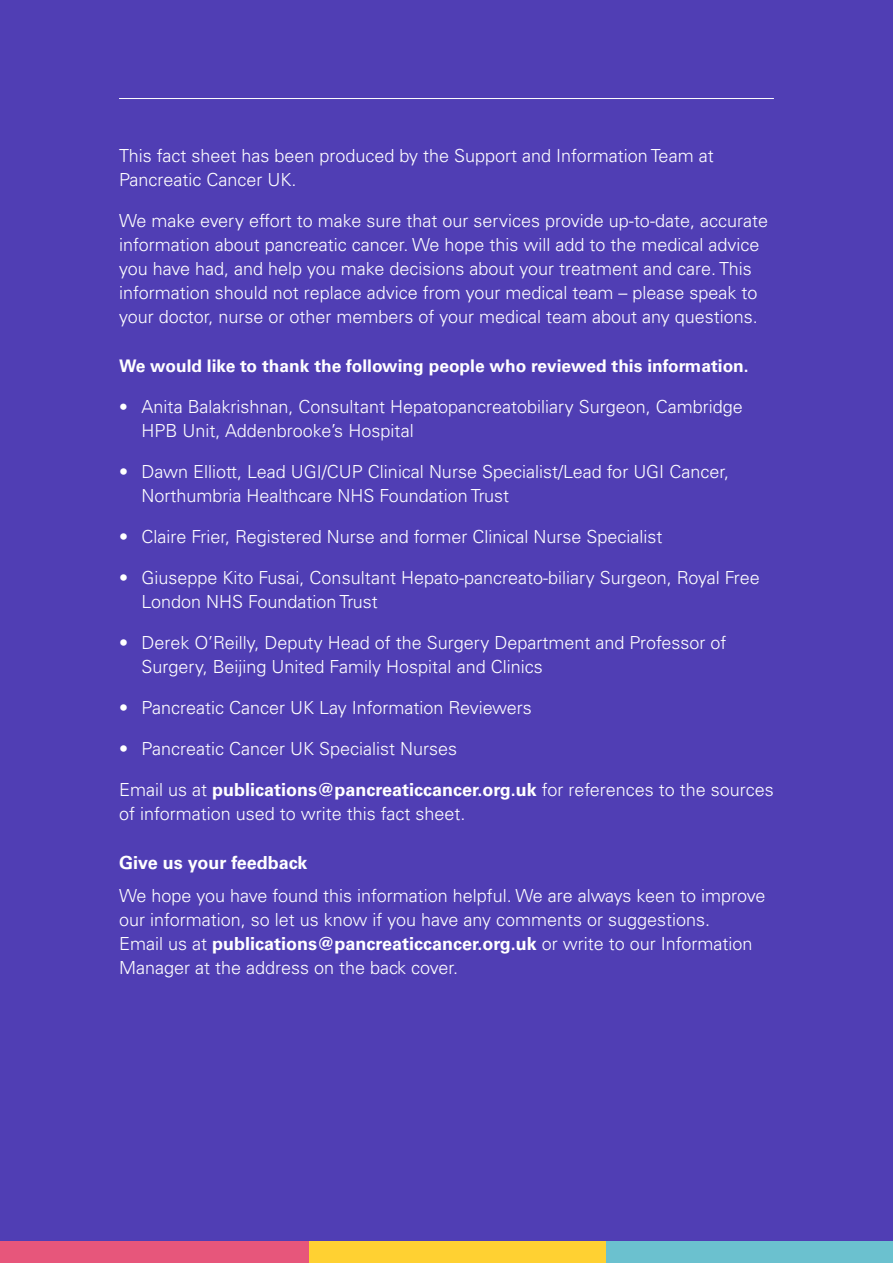
<style>
.page{position:relative;width:893px;height:1263px;background:#503eb4}
.page>*{position:absolute;margin:0;border:0;box-sizing:border-box;transform-origin:0 0}
.t1{font:300 18px/24px "Univers LT Std";color:#fff}
.t2{font:700 18px "Univers LT Std";color:#fff}
.t3{font:700 17.4px "Univers LT Std";color:#fff}
.s1{font-size:17.4px}
.s2{font-weight:700}
</style>
<div class="page">
<hr style="left:119px;top:98px;width:655px;height:1px;background:#fff">
<div style="left:606px;top:1242px;width:287px;height:21px;background:#6bc1cf"></div>
<div style="left:308px;top:1242px;width:298px;height:21px;background:#ffd132"></div>
<div style="left:0;top:1242px;width:308px;height:21px;background:#e7567b"></div>
<p class="t1" style="left:119px;top:143px;width:596px">This fact sheet has been produced by the Support and Information Team at<br>Pancreatic Cancer UK.</p>
<p class="t1" style="left:119px;top:208px;width:650px">We make every effort to make sure that our services provide up-to-date, accurate information about pancreatic cancer. We hope this will add to the medical advice you have had, and help you make decisions about your treatment and care. This information should not replace advice from your medical team – please speak to your doctor, nurse or other members of your medical team about any questions.</p>
<p class="t3" style="left:119px;top:355px;width:631px">We would like to thank the following people who reviewed this information.</p>
<p class="t1" style="left:142px;top:394px;width:603px;text-indent:-22px"><span class="s1">•</span> Anita Balakrishnan, Consultant Hepatopancreatobiliary Surgeon, Cambridge<br>HPB Unit, Addenbrooke’s Hospital</p>
<p class="t1" style="left:142px;top:459px;width:589px;text-indent:-22px">• Dawn Elliott, Lead UGI/CUP Clinical Nurse Specialist/Lead for UGI Cancer,<br>Northumbria Healthcare NHS Foundation Trust</p>
<p class="t1" style="left:119px;top:524px;width:545px">• Claire Frier, Registered Nurse and former Clinical Nurse Specialist</p>
<p class="t1" style="left:142px;top:565px;width:620px;text-indent:-22px">• Giuseppe Kito Fusai, Consultant Hepato-pancreato-biliary Surgeon, Royal Free<br>London NHS Foundation Trust</p>
<p class="t1" style="left:142px;top:630px;width:586px;text-indent:-22px">• Derek O’Reilly, Deputy Head of the Surgery Department and Professor of<br>Surgery, Beijing United Family Hospital and Clinics</p>
<p class="t1" style="left:119px;top:695px;width:414px">• Pancreatic Cancer UK Lay Information Reviewers</p>
<p class="t1" style="left:119px;top:736px;width:339px">• Pancreatic Cancer UK Specialist Nurses</p>
<p class="t1" style="left:119px;top:777px;width:656px">Email us at <span class="s2">publications@pancreaticcancer.org.uk</span> for references to the sources of information used to write this fact sheet.</p>
<p class="t2" style="left:119px;top:852px;width:190px">Give us your feedback</p>
<p class="t1" style="left:119px;top:883px;width:648px">We hope you have found this information helpful. We are always keen to improve our information, so let us know if you have any comments or suggestions.<br>Email us at <span class="s2">publications@pancreaticcancer.org.uk</span> or write to our Information Manager at the address on the back cover.</p>
</div>
